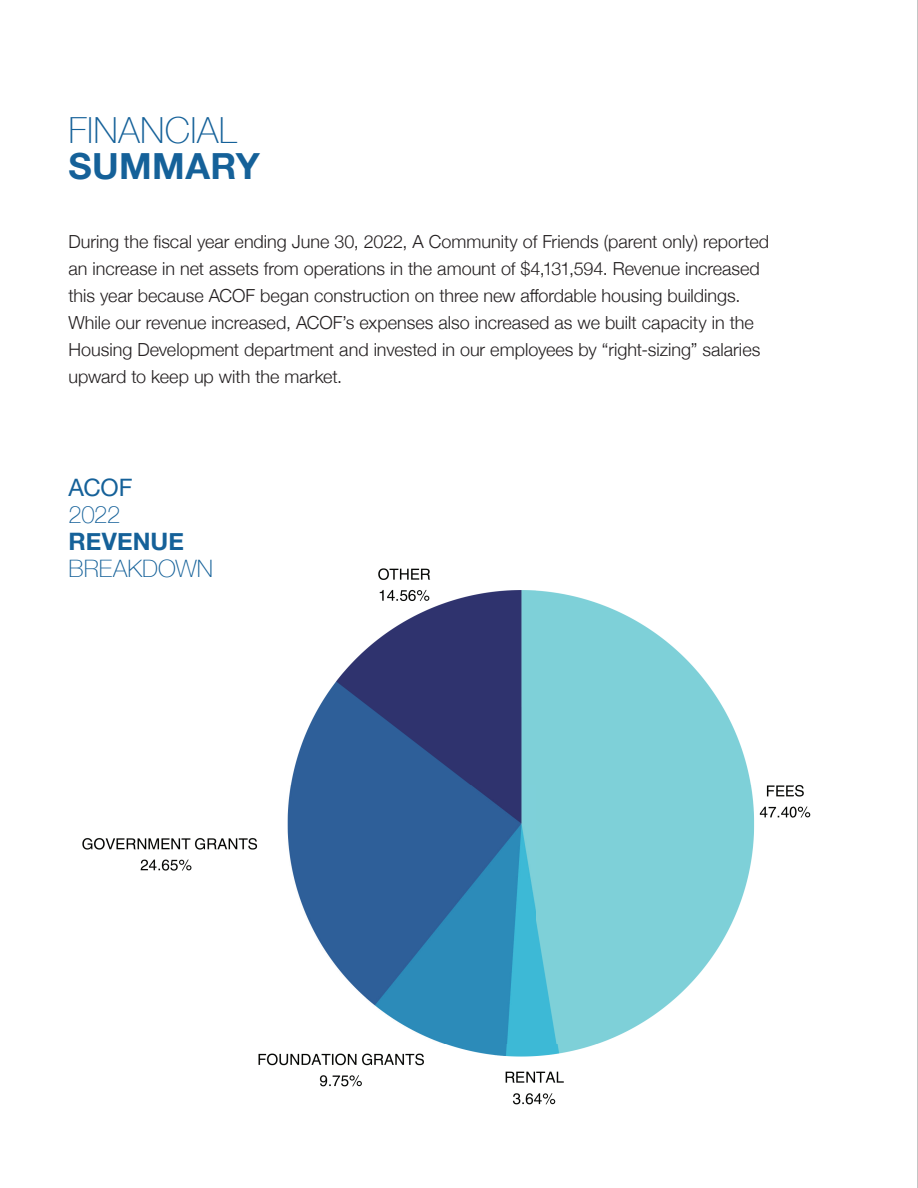
<style>
.page{position:relative;width:918px;height:1188px;background:#fff}
.page>*{position:absolute;margin:0;border:0;box-sizing:border-box;transform-origin:0 0}
.t1{font:100 36px "Helvetica Neue";letter-spacing:.01em;color:#156199}
.t2{font:700 36px "Helvetica Neue";letter-spacing:.01em;color:#156199}
.t3{font:100 24px "Helvetica Neue";color:#156199}
.t4{font:700 24px "Helvetica Neue";letter-spacing:.005em;color:#156199}
.t5{font:24px "Helvetica Neue";color:#156199}
.t6{font:300 18px/27px "Helvetica Neue";color:#231f20}
</style>
<div class="page">
<img style="left:82px;top:568px;width:729px;height:537px">
<hr style="left:917px;top:0;width:1px;height:1188px;background:#898c8d">
<h1 class="t1" style="left:68px;top:103px;width:170px">FINANCIAL</h1>
<h1 class="t2" style="left:68px;top:138px;width:193px">SUMMARY</h1>
<p class="t6" style="left:68px;top:227px;width:702px">During the fiscal year ending June 30, 2022, A Community of Friends (parent only) reported an increase in net assets from operations in the amount of $4,131,594. Revenue increased this year because ACOF began construction on three new affordable housing buildings.<br>While our revenue increased, ACOF’s expenses also increased as we built capacity in the Housing Development department and invested in our employees by “right-sizing” salaries upward to keep up with the market.</p>
<h2 class="t5" style="left:68px;top:471px;width:66px">ACOF</h2>
<h2 class="t3" style="left:68px;top:497px;width:53px">2022</h2>
<h2 class="t4" style="left:68px;top:523px;width:117px">REVENUE</h2>
<h2 class="t3" style="left:68px;top:551px;width:146px">BREAKDOWN</h2>
</div>
